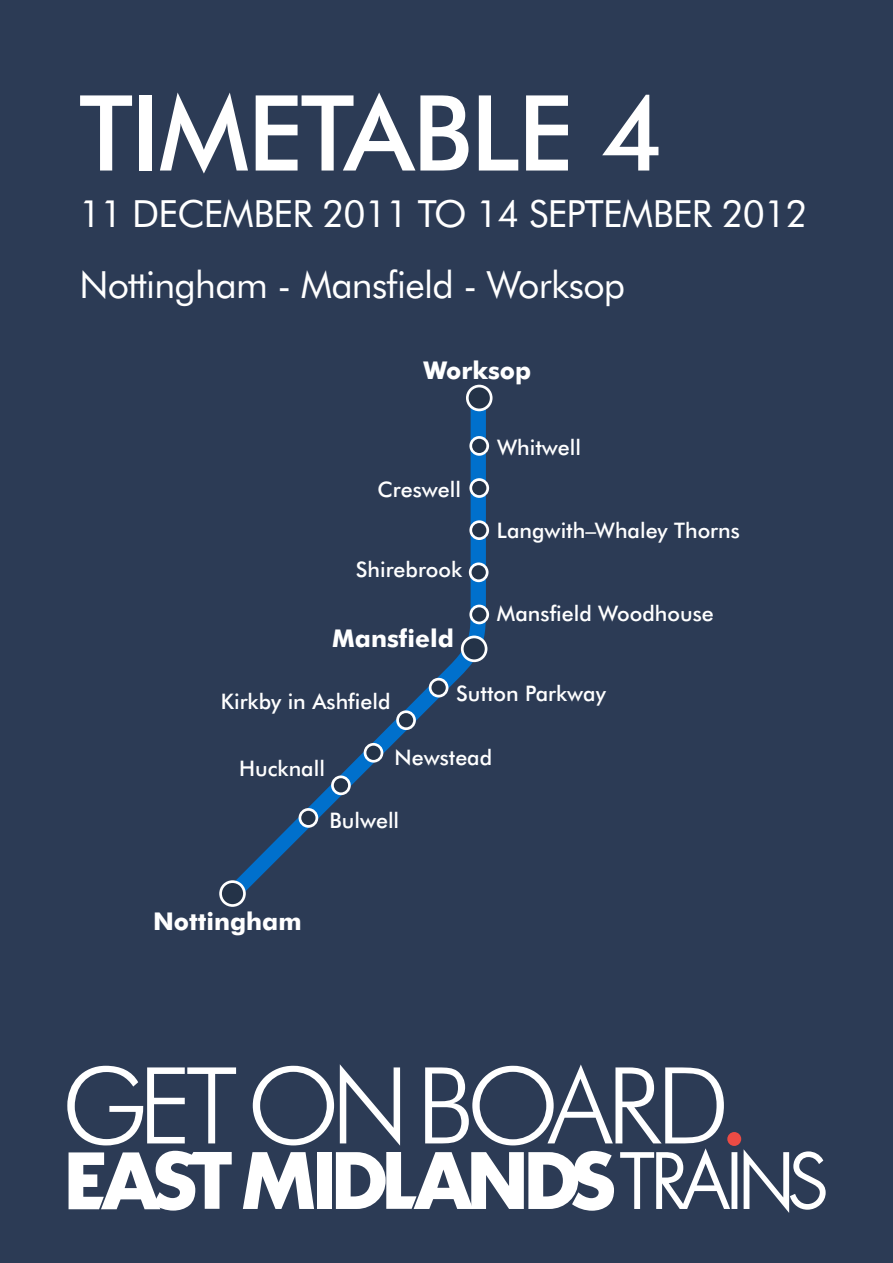
<style>
.page{position:relative;width:893px;height:1263px;background:#2c3b55}
.page>*{position:absolute;margin:0;border:0;box-sizing:border-box;transform-origin:0 0}
.t1{font:500 105px "Futura BT";letter-spacing:-.02em;color:#fff}
.t2{font:37.5px "Futura BT";letter-spacing:-.02em;color:#fff}
.t3{font:700 24.45px "Futura BT";color:#fff}
.t4{font:500 21.45px "Futura BT";color:#fff}
</style>
<div class="page">
<svg style="left:219px;top:385px;width:273px;height:522px"></svg>
<svg style="left:69px;top:1151px;width:163px;height:59px"></svg>
<svg style="left:744px;top:1150px;width:82px;height:63px"></svg>
<div style="left:727px;top:1132px;width:14px;height:14px;background:#eb4b44;border-radius:50%"></div>
<svg style="left:67px;top:1066px;width:169px;height:79px"></svg>
<svg style="left:243px;top:1064px;width:494px;height:147px"></svg>
<h1 class="t1" style="left:79px;top:69px;width:586px">TIMETABLE 4</h1>
<h2 class="t2" style="left:79px;top:191px;width:730px">11 December 2011 to 14 September 2012</h2>
<h2 class="t2" style="left:79px;top:262px;width:547px">Nottingham - Mansfield - Worksop</h2>
<p class="t3" style="left:423px;top:355px;width:110px">Worksop</p>
<p class="t4" style="left:378px;top:476px;width:85px">Creswell</p>
<p class="t4" style="left:356px;top:556px;width:108px">Shirebrook</p>
<p class="t3" style="left:332px;top:623px;width:123px">Mansfield</p>
<p class="t4" style="left:497px;top:434px;width:86px">Whitwell</p>
<p class="t4" style="left:497px;top:518px;width:244px">Langwith–Whaley Thorns</p>
<p class="t4" style="left:497px;top:601px;width:218px">Mansfield Woodhouse</p>
<p class="t4" style="left:221px;top:689px;width:171px">Kirkby in Ashfield</p>
<p class="t4" style="left:456px;top:680px;width:151px">Sutton Parkway</p>
<p class="t4" style="left:239px;top:755px;width:87px">Hucknall</p>
<p class="t4" style="left:395px;top:744px;width:99px">Newstead</p>
<p class="t4" style="left:329px;top:807px;width:71px">Bulwell</p>
<p class="t3" style="left:153px;top:907px;width:150px">Nottingham</p>
</div>
